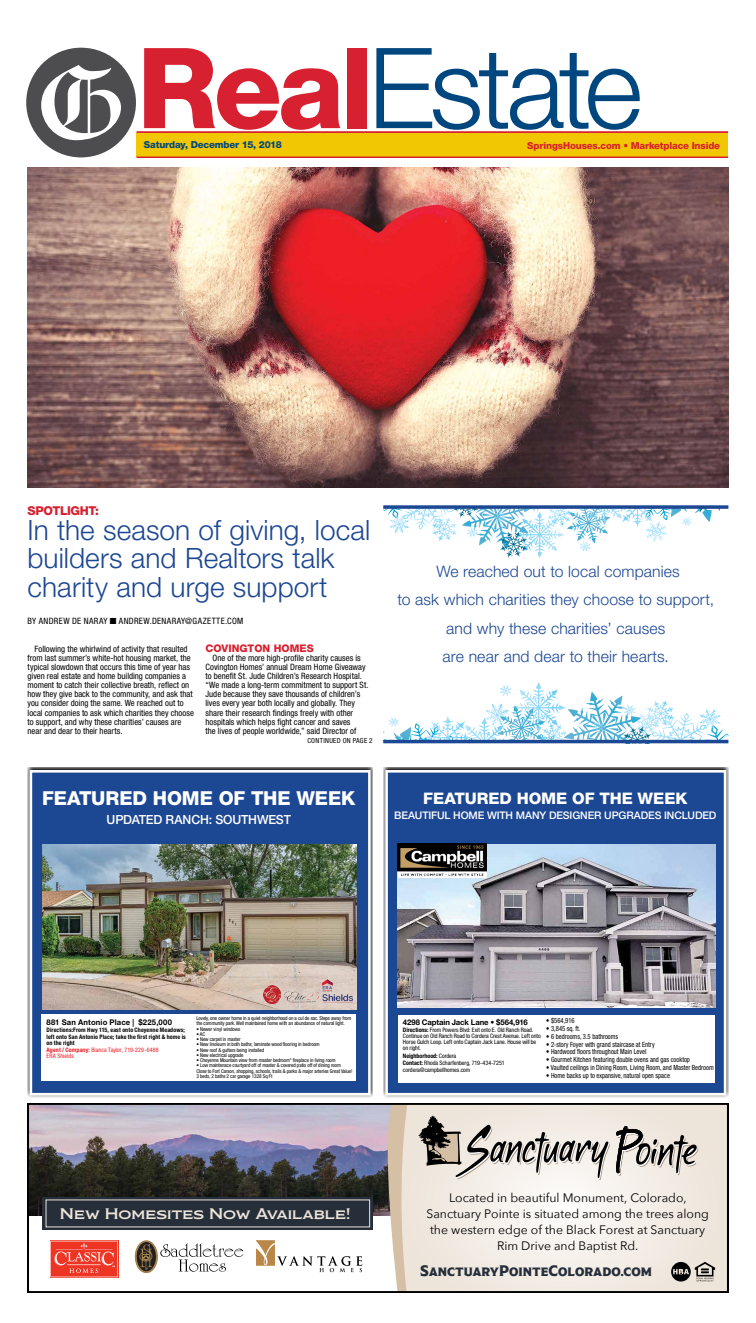
<style>
.page{position:relative;width:756px;height:1323px;background:#fff}
.page>*{position:absolute;margin:0;border:0;box-sizing:border-box;transform-origin:0 0}
.t1{font:300 112px "Helvetica Neue LT Std";letter-spacing:-.05em;color:#00467f}
.t2{font:300 28px/28.4px "Helvetica Neue LT Std";letter-spacing:.005em;color:#1c4792}
.t3{font:800 19.25px "Helvetica Neue LT Std";letter-spacing:-.005em;color:#fff}
.t4{font:800 15.92px "Helvetica Neue LT Std";letter-spacing:-.005em;color:#fff}
.t5{font:300 15.75px/28.4px "Helvetica Neue LT Std";letter-spacing:.005em;color:#1c4792;text-align:center}
.t6{font:15.31px "Modesto Lite Expanded";color:#ede4d9}
.t7{font:15.14px "Modesto Poster";color:#262e3a}
.t8{font:500 12.6px "Helvetica Neue LT Std";letter-spacing:-.015em;color:#fff}
.t9{font:12.25px/16.2px "Avenir Next";color:#010101;text-align:center}
.t10{font:800 12.25px "Helvetica Neue LT Std";letter-spacing:-.03em;color:#d72130}
.t11{font:500 10.5px "Helvetica Neue LT Std";letter-spacing:-.01em;color:#fff}
.t12{font:800 10.5px "Helvetica Neue LT Std";letter-spacing:.005em;color:#d72130}
.t13{font:800 9.62px "Helvetica Neue LT Std";letter-spacing:-.02em;color:#d72130}
.t14{font:800 9.62px "Helvetica Neue LT Std";letter-spacing:-.02em;color:#00467f}
.t15{font:condensed 8.75px/9.1px "Helvetica Neue LT Std";color:#000}
.t16{font:condensed 8.75px "Helvetica Neue LT Std";letter-spacing:.04em;color:#000}
.t17{font:700 7.88px "Helvetica Neue LT Std";letter-spacing:.02em;color:#000}
.t18{font:700 7.79px "Helvetica Neue LT Std";letter-spacing:-.01em;color:#000}
.t19{font:condensed 7.17px "Helvetica Neue LT Std";color:#000;scale:.92 1}
.t20{font:condensed 7px "Helvetica Neue LT Std";letter-spacing:.045em;color:#000}
.t21{font:700 condensed 6.12px/6.6px "Helvetica Neue LT Std";letter-spacing:.02em;color:#000}
.t22{font:condensed 6.04px/6px "Helvetica Neue LT Std";letter-spacing:-.005em;color:#000}
.t23{font:condensed 5.25px/5.2px "Helvetica Neue LT Std";letter-spacing:-.01em;color:#000}
.s1{font-weight:800;color:#d72130}
.s2{color:#ed1d24}
.s3{font-weight:400;color:#ed1d24}
.s4{font-weight:700}
</style>
<div class="page">
<svg style="left:383px;top:767px;width:345px;height:331px;background:#a2a2a2"></svg>
<div style="left:387px;top:771px;width:338px;height:323px;background:#1c4792"></div>
<div style="left:385px;top:770px;width:341px;height:325px;border:3px solid #fff"></div>
<img style="left:397px;top:844px;width:318px;height:164px">
<img style="left:398px;top:844px;width:88px;height:33px">
<div style="left:398px;top:1015px;width:317px;height:67px;background:#fff"></div>
<svg style="left:28px;top:1103px;width:700px;height:189px"></svg>
<svg style="left:28px;top:767px;width:345px;height:331px;background:#9b9b9b"></svg>
<div style="left:31px;top:771px;width:338px;height:323px;background:#1c4792"></div>
<div style="left:30px;top:770px;width:341px;height:325px;border:3px solid #fff"></div>
<img style="left:42px;top:845px;width:314px;height:165px">
<div style="left:41px;top:1014px;width:315px;height:66px;background:#fff"></div>
<img style="left:264px;top:985px;width:56px;height:18px">
<img style="left:320px;top:976px;width:36px;height:28px">
<div style="left:137px;top:133px;width:591px;height:24px;background:#f1c602"></div>
<hr style="left:137px;top:131px;width:591px;height:2px;background:#d72130">
<hr style="left:137px;top:157px;width:591px;height:1px;background:#d72130">
<div style="left:26px;top:48px;width:110px;height:109px;background:#4d4d4f;border-radius:50%"></div>
<svg style="left:41px;top:65px;width:80px;height:75px"></svg>
<img style="left:28px;top:167px;width:700px;height:320px">
<img style="left:716px;top:727px;width:12px;height:13px">
<img style="left:411px;top:723px;width:11px;height:17px">
<svg style="left:383px;top:717px;width:28px;height:23px"></svg>
<svg style="left:422px;top:683px;width:294px;height:61px"></svg>
<svg style="left:575px;top:509px;width:145px;height:42px"></svg>
<svg style="left:389px;top:509px;width:175px;height:49px"></svg>
<svg style="left:383px;top:505px;width:345px;height:4px"></svg>
<hr style="left:383px;top:740px;width:345px;height:3px;background:#1c4792">
<h1 class="t1" style="left:137px;top:20px;width:507px"><span class="s1">Real</span>Estate</h1>
<p class="t14" style="left:144px;top:138px;width:139px">Saturday, December 15, 2018</p>
<p class="t13" style="left:527px;top:140px;width:194px">SpringsHouses.com • Marketplace Inside</p>
<h3 class="t10" style="left:28px;top:503px;width:73px">SPOTLIGHT:</h3>
<h2 class="t2" style="left:28px;top:515px;width:344px">In the season of giving, local builders and Realtors talk charity and urge support</h2>
<p class="t16" style="left:28px;top:616px;width:217px">BY ANDREW DE NARAY ■ ANDREW.DENARAY@GAZETTE.COM</p>
<p class="t15" style="left:28px;top:644px;width:168px;text-indent:7px">Following the whirlwind of activity that resulted from last summer’s white-hot housing market, the typical slowdown that occurs this time of year has given real estate and home building companies a moment to catch their collective breath, reflect on how they give back to the community, and ask that you consider doing the same. We reached out to local companies to ask which charities they choose to support, and why these charities’ causes are near and dear to their hearts.</p>
<p class="t12" style="left:205px;top:642px;width:110px">COVINGTON HOMES</p>
<p class="t15" style="left:205px;top:653px;width:164px;text-indent:7px">One of the more high-profile charity causes is Covington Homes’ annual Dream Home Giveaway to benefit St. Jude Children’s Research Hospital. “We made a long-term commitment to support St.<br>Jude because they save thousands of children’s lives every year both locally and globally. They share their research findings freely with other hospitals which helps fight cancer and saves<br>the lives of people worldwide,” said Director of</p>
<p class="t20" style="left:307px;top:737px;width:67px">CONTINUED ON PAGE 2</p>
<h3 class="t3" style="left:42px;top:787px;width:315px">FEATURED HOME OF THE WEEK</h3>
<h3 class="t8" style="left:107px;top:812px;width:186px">UPDATED RANCH: SOUTHWEST</h3>
<h3 class="t5" style="left:398px;top:557px;width:318px">We reached out to local companies<br>to ask which charities they choose to support, and why these charities’ causes<br>are near and dear to their hearts.</h3>
<h3 class="t4" style="left:423px;top:789px;width:266px">FEATURED HOME OF THE WEEK</h3>
<p class="t11" style="left:394px;top:809px;width:324px">BEAUTIFUL HOME WITH MANY DESIGNER UPGRADES INCLUDED</p>
<p class="t17" style="left:47px;top:1018px;width:127px">881 San Antonio Place | $225,000</p>
<p class="t21" style="left:47px;top:1026px;width:141px">Directions:From Hwy 115, east onto Cheyenne Meadows; left onto San Antonio Place; take the first right &amp; home is on the right<br><span class="s2">Agent / Company:</span> <span class="s3">Bianca Taylor, 719-229-6488<br>ERA Shields</span></p>
<p class="t23" style="left:196px;top:1016px;width:156px">Lovely, one owner home in a quiet neighborhood on a cul de sac. Steps away from the community park. Well maintained home with an abundance of natural light.</p>
<p class="t23" style="left:196px;top:1026px;width:45px">• Newer vinyl windows</p>
<p class="t23" style="left:196px;top:1031px;width:10px">• AC</p>
<p class="t23" style="left:196px;top:1037px;width:46px">• New carpet in master</p>
<p class="t23" style="left:196px;top:1042px;width:125px">• New linoleum in both baths; laminate wood flooring in bedroom</p>
<p class="t23" style="left:196px;top:1047px;width:69px">• New roof &amp; gutters being installed</p>
<p class="t23" style="left:196px;top:1052px;width:49px">• New electrical upgrade</p>
<p class="t23" style="left:196px;top:1058px;width:141px">• Cheyenne Mountain view from master bedroom* fireplace in living room</p>
<p class="t23" style="left:196px;top:1063px;width:158px">• Low maintenace courtyard off of master &amp; covered patio off of dining room<br>Close to Fort Carson, shopping, schools, trails &amp; parks &amp; major arteries Great Value!<br>3 beds, 2 baths 2 car garage 1328 Sq Ft</p>
<h3 class="t6" style="left:60px;top:1206px;width:293px">New Homesites Now Available!</h3>
<p class="t19" style="left:546px;top:1016px;width:32px">• $564,916</p>
<p class="t19" style="left:546px;top:1024px;width:39px">• 3,845 sq. ft.</p>
<p class="t19" style="left:546px;top:1032px;width:80px">• 6 bedrooms, 3.5 bathrooms</p>
<p class="t19" style="left:546px;top:1040px;width:119px">• 2-story Foyer with grand staircase at Entry</p>
<p class="t19" style="left:546px;top:1048px;width:110px">• Hardwood floors throughout Main Level</p>
<p class="t19" style="left:546px;top:1056px;width:158px">• Gourmet Kitchen featuring double ovens and gas cooktop</p>
<p class="t19" style="left:546px;top:1063px;width:184px">• Vaulted ceilings in Dining Room, Living Room, and Master Bedroom</p>
<p class="t19" style="left:546px;top:1071px;width:136px">• Home backs up to expansive, natural open space</p>
<p class="t18" style="left:403px;top:1018px;width:126px">4298 Captain Jack Lane • $564,916</p>
<p class="t22" style="left:403px;top:1026px;width:139px"><span class="s4">Directions:</span> From Powers Blvd: Exit onto E. Old Ranch Road.<br>Continue on Old Ranch Road to Cordera Crest Avenue. Left onto Horse Gulch Loop. Left onto Captain Jack Lane. House will be on right.</p>
<p class="t22" style="left:403px;top:1052px;width:103px;line-height:7px"><span class="s4">Neighborhood:</span> Cordera<br><span class="s4">Contact:</span> Rhoda Scharfenberg, 719-434-7251 cordera@campbellhomes.com</p>
<h3 class="t9" style="left:426px;top:1189px;width:284px">Located in beautiful Monument, Colorado, Sanctuary Pointe is situated among the trees along the western edge of the Black Forest at Sanctuary Rim Drive and Baptist Rd.</h3>
<h3 class="t7" style="left:420px;top:1263px;width:233px">SanctuaryPointeColorado.com</h3>
</div>
